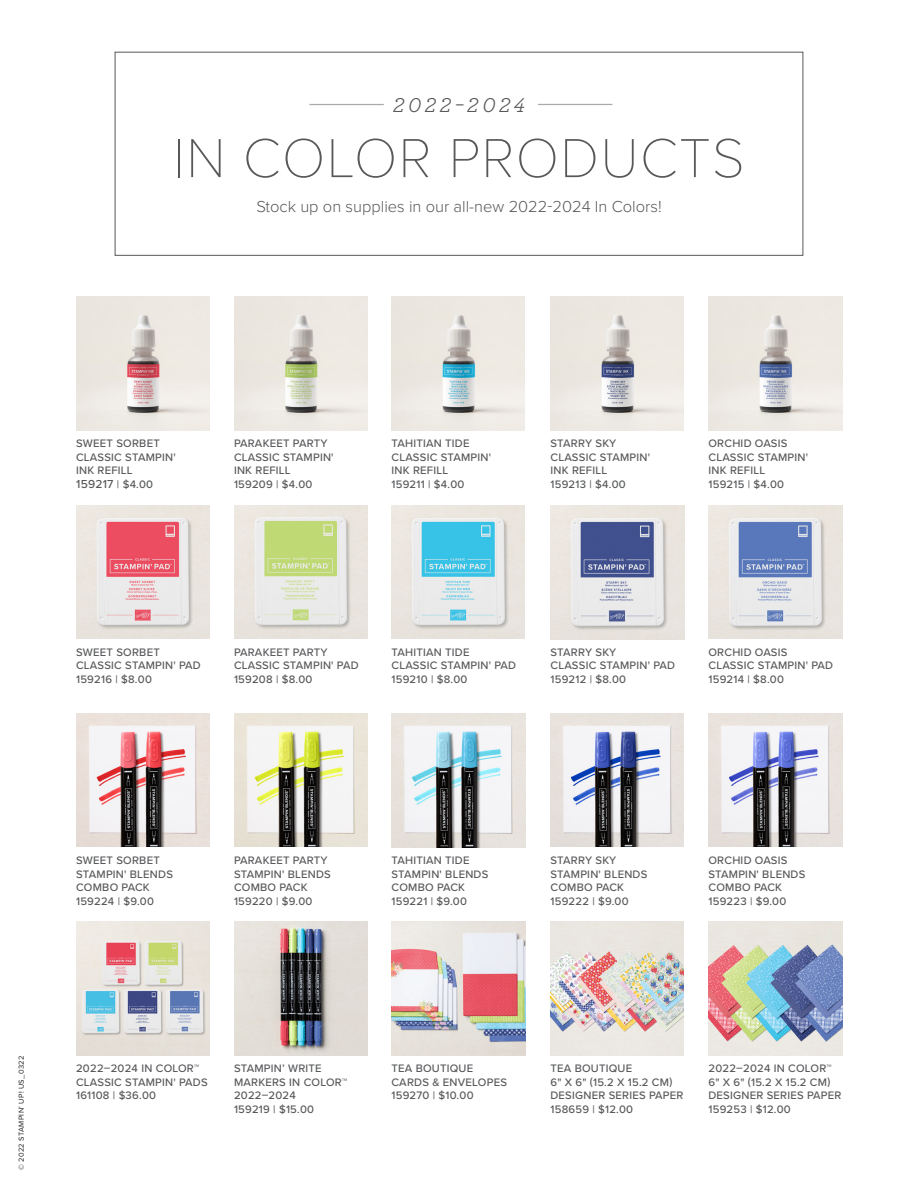
<style>
.page{position:relative;width:918px;height:1188px;background:#fff}
.page>*{position:absolute;margin:0;border:0;box-sizing:border-box;transform-origin:0 0}
.t1{font:100 57px "Proxima Nova T";letter-spacing:.02em;color:#57585a}
.t2{font:italic 21px "Archer";letter-spacing:.175em;color:#57585a}
.t3{font:300 16.5px "Proxima Nova";color:#57585a}
.t4{font:500 12px "Proxima Nova";letter-spacing:.02em;color:#57585a}
.t5{font:500 11.25px/13.5px "Proxima Nova";letter-spacing:.02em;color:#57585a}
.t6{font:7.5px "Proxima Nova";letter-spacing:.04em;color:#231f20}
.s1{font-size:11.25px}
</style>
<div class="page">
<div style="left:115px;top:52px;width:688px;height:204px;border:1px solid #57585a"></div>
<hr style="left:309px;top:104px;width:75px;height:1px;background:#a8a9ad">
<hr style="left:538px;top:104px;width:74px;height:1px;background:#a8a9ad">
<img style="left:709px;top:922px;width:133px;height:133px">
<img style="left:76px;top:713px;width:134px;height:134px">
<img style="left:234px;top:922px;width:134px;height:134px">
<img style="left:392px;top:713px;width:133px;height:134px">
<img style="left:234px;top:713px;width:134px;height:134px">
<img style="left:550px;top:713px;width:134px;height:134px">
<img style="left:709px;top:713px;width:133px;height:134px">
<img style="left:234px;top:297px;width:134px;height:133px">
<img style="left:76px;top:297px;width:134px;height:134px">
<img style="left:550px;top:297px;width:134px;height:133px">
<img style="left:709px;top:297px;width:133px;height:133px">
<img style="left:392px;top:297px;width:133px;height:133px">
<img style="left:234px;top:505px;width:134px;height:134px">
<img style="left:550px;top:505px;width:134px;height:134px">
<img style="left:76px;top:505px;width:134px;height:134px">
<img style="left:392px;top:505px;width:133px;height:134px">
<img style="left:709px;top:505px;width:133px;height:134px">
<img style="left:76px;top:922px;width:134px;height:133px">
<img style="left:392px;top:922px;width:134px;height:133px">
<img style="left:550px;top:922px;width:134px;height:133px">
<p class="t2" style="left:393px;top:90px;width:133px">2022–2024</p>
<p class="t1" style="left:173px;top:116px;width:573px">IN COLOR PRODUCTS</p>
<p class="t3" style="left:256px;top:194px;width:407px">Stock up on supplies in our all-new 2022-2024 In Colors!</p>
<p class="t5" style="left:76px;top:436px;width:101px">SWEET SORBET<br>CLASSIC STAMPIN'<br>INK REFILL</p>
<p class="t4" style="left:76px;top:475px;width:79px">159217 <span class="s1">| $4.00</span></p>
<p class="t5" style="left:234px;top:436px;width:101px">PARAKEET PARTY<br>CLASSIC STAMPIN'<br>INK REFILL<br>159209 | $4.00</p>
<p class="t5" style="left:392px;top:436px;width:101px">TAHITIAN TIDE<br>CLASSIC STAMPIN'<br>INK REFILL<br>159211 | $4.00</p>
<p class="t5" style="left:550px;top:436px;width:101px">STARRY SKY<br>CLASSIC STAMPIN'<br>INK REFILL<br>159213 | $4.00</p>
<p class="t5" style="left:708px;top:436px;width:101px">ORCHID OASIS<br>CLASSIC STAMPIN'<br>INK REFILL<br>159215 | $4.00</p>
<p class="t5" style="left:76px;top:645px;width:126px">SWEET SORBET<br>CLASSIC STAMPIN' PAD<br>159216 | $8.00</p>
<p class="t5" style="left:392px;top:645px;width:126px">TAHITIAN TIDE<br>CLASSIC STAMPIN' PAD<br>159210 | $8.00</p>
<p class="t5" style="left:708px;top:645px;width:126px">ORCHID OASIS<br>CLASSIC STAMPIN' PAD<br>159214 | $8.00</p>
<p class="t5" style="left:550px;top:645px;width:126px">STARRY SKY<br>CLASSIC STAMPIN' PAD<br>159212 | $8.00</p>
<p class="t5" style="left:234px;top:645px;width:126px">PARAKEET PARTY<br>CLASSIC STAMPIN' PAD</p>
<p class="t5" style="left:234px;top:672px;width:80px">159208 | $8.00</p>
<p class="t5" style="left:76px;top:853px;width:98px">SWEET SORBET<br>STAMPIN' BLENDS<br>COMBO PACK<br>159224 | $9.00</p>
<p class="t5" style="left:234px;top:853px;width:98px">PARAKEET PARTY<br>STAMPIN' BLENDS<br>COMBO PACK<br>159220 | $9.00</p>
<p class="t5" style="left:550px;top:853px;width:98px">STARRY SKY<br>STAMPIN' BLENDS<br>COMBO PACK<br>159222 | $9.00</p>
<p class="t5" style="left:392px;top:853px;width:98px">TAHITIAN TIDE<br>STAMPIN' BLENDS<br>COMBO PACK</p>
<p class="t5" style="left:392px;top:894px;width:77px">159221 | $9.00</p>
<p class="t5" style="left:708px;top:853px;width:98px">ORCHID OASIS<br>STAMPIN' BLENDS<br>COMBO PACK<br>159223 | $9.00</p>
<p class="t6" style="left:16px;top:1170px;width:116px;rotate:-90deg">© 2022 STAMPIN’ UP! US_0322</p>
<p class="t5" style="left:76px;top:1062px;width:133px">2022–2024 IN COLOR™<br>CLASSIC STAMPIN' PADS<br>161108 | $36.00</p>
<p class="t5" style="left:392px;top:1061px;width:117px">TEA BOUTIQUE<br>CARDS &amp; ENVELOPES<br>159270 | $10.00</p>
<p class="t5" style="left:550px;top:1062px;width:134px">TEA BOUTIQUE<br>6" X 6" (15.2 X 15.2 CM)<br>DESIGNER SERIES PAPER<br>158659 | $12.00</p>
<p class="t5" style="left:234px;top:1062px;width:115px">STAMPIN’ WRITE<br>MARKERS IN COLOR™<br>2022–2024<br>159219 | $15.00</p>
<p class="t5" style="left:708px;top:1062px;width:134px">2022–2024 IN COLOR™<br>6" X 6" (15.2 X 15.2 CM)<br>DESIGNER SERIES PAPER</p>
<p class="t5" style="left:708px;top:1102px;width:84px">159253 | $12.00</p>
</div>
